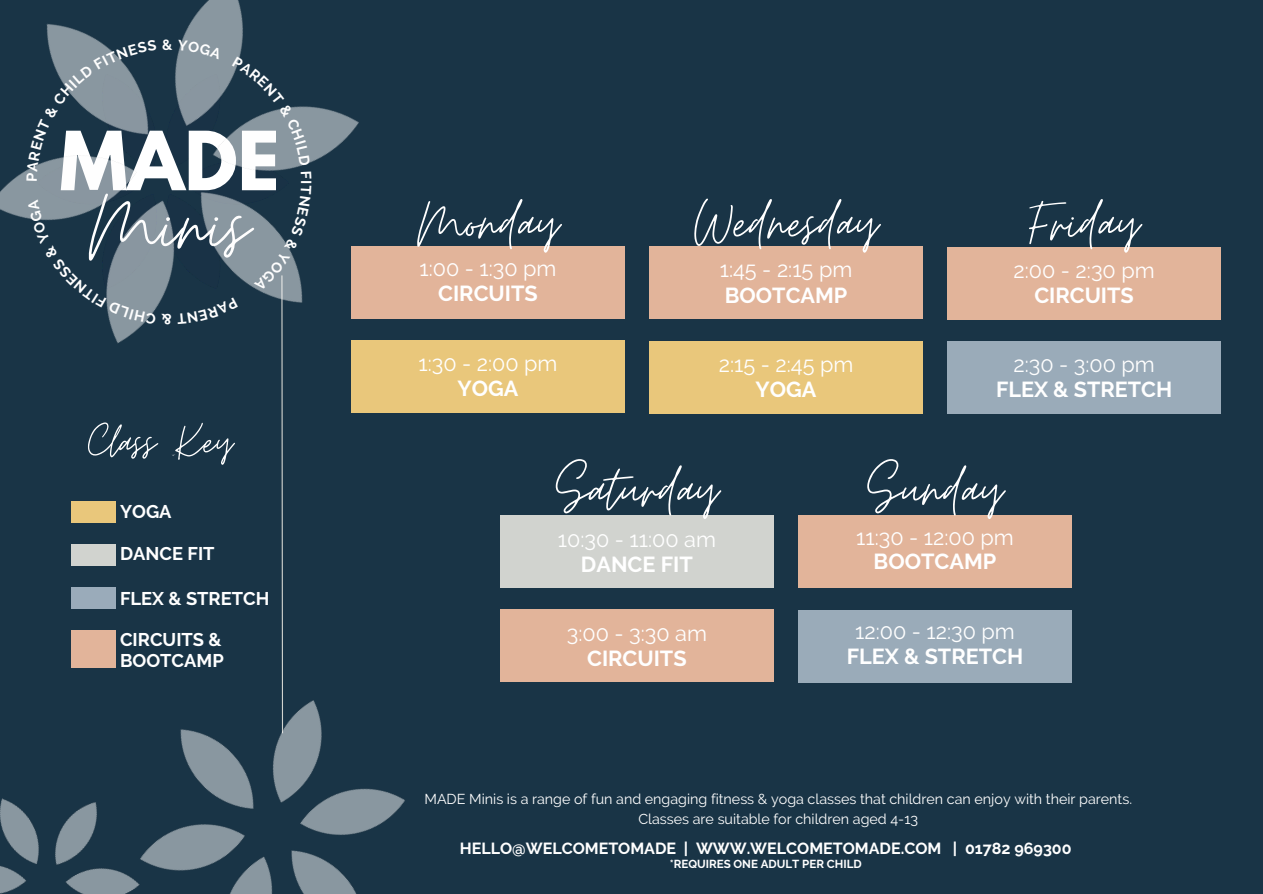
<style>
.page{position:relative;width:1263px;height:894px;background:#fff}
.page>*{position:absolute;margin:0;border:0;box-sizing:border-box;transform-origin:0 0}
.t1{font:98.7px "Moon Time";color:#fff}
.t2{font:700 72.15px "League Spartan";color:#fff}
.t3{font:67.35px "Moon Time";color:#fff}
.t4{font:51.45px "Moon Time";color:#fff}
.t5{font:21.75px/24.5px "Raleway";color:#fff;text-align:center}
.t6{font:700 21.6px "Raleway";color:#fff}
.t7{font:700 18.3px/21.3px "Raleway";color:#fff}
.t8{font:700 16.05px "Raleway";color:#fff}
.t9{font:700 14.55px "Raleway";color:#fff}
.t10{font:14.25px "Raleway";color:#fff}
.t11{font:700 11.55px "Raleway";color:#fff}
.s1{font-weight:700}
</style>
<div class="page">
<div style="left:0;top:0;width:1263px;height:893px;background:#193446"></div>
<img style="left:0;top:798px;width:76px;height:95px">
<div style="left:351px;top:247px;width:273px;height:72px;background:#e2b49a"></div>
<div style="left:351px;top:340px;width:273px;height:72px;background:#e9c77b"></div>
<div style="left:649px;top:247px;width:274px;height:72px;background:#e2b49a"></div>
<div style="left:649px;top:341px;width:274px;height:72px;background:#e9c77b"></div>
<div style="left:948px;top:247px;width:273px;height:72px;background:#e2b49a"></div>
<div style="left:948px;top:341px;width:273px;height:72px;background:#9aabb9"></div>
<div style="left:500px;top:515px;width:273px;height:72px;background:#d1d3cf"></div>
<div style="left:500px;top:609px;width:273px;height:72px;background:#e2b49a"></div>
<div style="left:798px;top:515px;width:273px;height:72px;background:#e2b49a"></div>
<div style="left:798px;top:609px;width:273px;height:72px;background:#9aabb9"></div>
<div style="left:71px;top:629px;width:45px;height:38px;background:#e2b49a"></div>
<div style="left:71px;top:544px;width:45px;height:21px;background:#d1d3cf"></div>
<img style="left:76px;top:629px;width:329px;height:264px">
<div style="left:71px;top:501px;width:45px;height:22px;background:#e9c77b"></div>
<div style="left:71px;top:586px;width:45px;height:22px;background:#9aabba"></div>
<img style="left:0;top:0;width:476px;height:456px">
<svg style="left:177px;top:297px;width:61px;height:27px"></svg>
<svg style="left:28px;top:199px;width:143px;height:126px"></svg>
<svg style="left:26px;top:39px;width:196px;height:141px"></svg>
<svg style="left:232px;top:57px;width:79px;height:109px"></svg>
<svg style="left:301px;top:172px;width:11px;height:7px"></svg>
<svg style="left:254px;top:185px;width:58px;height:549px"></svg>
<h2 class="t2" style="left:60px;top:125px;width:221px">MADE</h2>
<h1 class="t1" style="left:89px;top:166px;width:162px">Minis</h1>
<p class="t9" style="left:315px;top:180px;width:6px;rotate:90deg">I</p>
<h3 class="t4" style="left:88px;top:410px;width:146px">Class Key</h3>
<h5 class="t7" style="left:120px;top:501px;width:53px">YOGA</h5>
<h4 class="t7" style="left:120px;top:542px;width:96px">DANCE FIT</h4>
<h6 class="t7" style="left:120px;top:587px;width:151px">FLEX &amp; STRETCH</h6>
<h6 class="t7" style="left:120px;top:628px;width:105px">CIRCUITS &amp;<br>BOOTCAMP</h6>
<p class="t3" style="left:417px;top:182px;width:143px">Monday</p>
<p class="t3" style="left:694px;top:182px;width:185px">Wednesday</p>
<h3 class="t3" style="left:1029px;top:182px;width:112px">Friday</h3>
<p class="t5" style="left:419px;top:256px;width:139px">1:00 - 1:30 pm<br><span class="s1">CIRCUITS</span></p>
<p class="t5" style="left:720px;top:257px;width:134px">1:45 - 2:15 pm</p>
<p class="t6" style="left:725px;top:282px;width:124px">BOOTCAMP</p>
<h1 class="t5" style="left:1013px;top:257px;width:143px;line-height:25.2px">2:00 - 2:30 pm<br><span class="s1">CIRCUITS</span></h1>
<p class="t5" style="left:418px;top:351px;width:141px">1:30 - 2:00 pm</p>
<p class="t6" style="left:458px;top:376px;width:62px">YOGA</p>
<h2 class="t5" style="left:719px;top:351px;width:136px;line-height:25.2px">2:15 - 2:45 pm<br><span class="s1">YOGA</span></h2>
<p class="t5" style="left:1013px;top:352px;width:143px">2:30 - 3:00 pm</p>
<p class="t6" style="left:996px;top:377px;width:178px">FLEX &amp; STRETCH</p>
<h3 class="t3" style="left:556px;top:448px;width:164px">Saturday</h3>
<h5 class="t3" style="left:867px;top:448px;width:137px">Sunday</h5>
<h3 class="t5" style="left:558px;top:526px;width:160px;line-height:25.3px">10:30 - 11:00 am<br><span class="s1">DANCE FIT</span></h3>
<h5 class="t5" style="left:856px;top:524px;width:159px">11:30 - 12:00 pm<br><span class="s1">BOOTCAMP</span></h5>
<h5 class="t5" style="left:567px;top:620px;width:142px;line-height:25.3px">3:00 - 3:30 am<br><span class="s1">CIRCUITS</span></h5>
<h5 class="t5" style="left:847px;top:619px;width:178px">12:00 - 12:30 pm<br><span class="s1">FLEX &amp; STRETCH</span></h5>
<h5 class="t10" style="left:424px;top:790px;width:709px">MADE Minis is a range of fun and engaging fitness &amp; yoga classes that children can enjoy with their parents.</h5>
<h6 class="t10" style="left:638px;top:810px;width:281px">Classes are suitable for children aged 4-13</h6>
<h3 class="t8" style="left:460px;top:838px;width:613px">HELLO@WELCOMETOMADE | WWW.WELCOMETOMADE.COM | 01782 969300</h3>
<h5 class="t11" style="left:670px;top:856px;width:193px">*REQUIRES ONE ADULT PER CHILD</h5>
</div>
